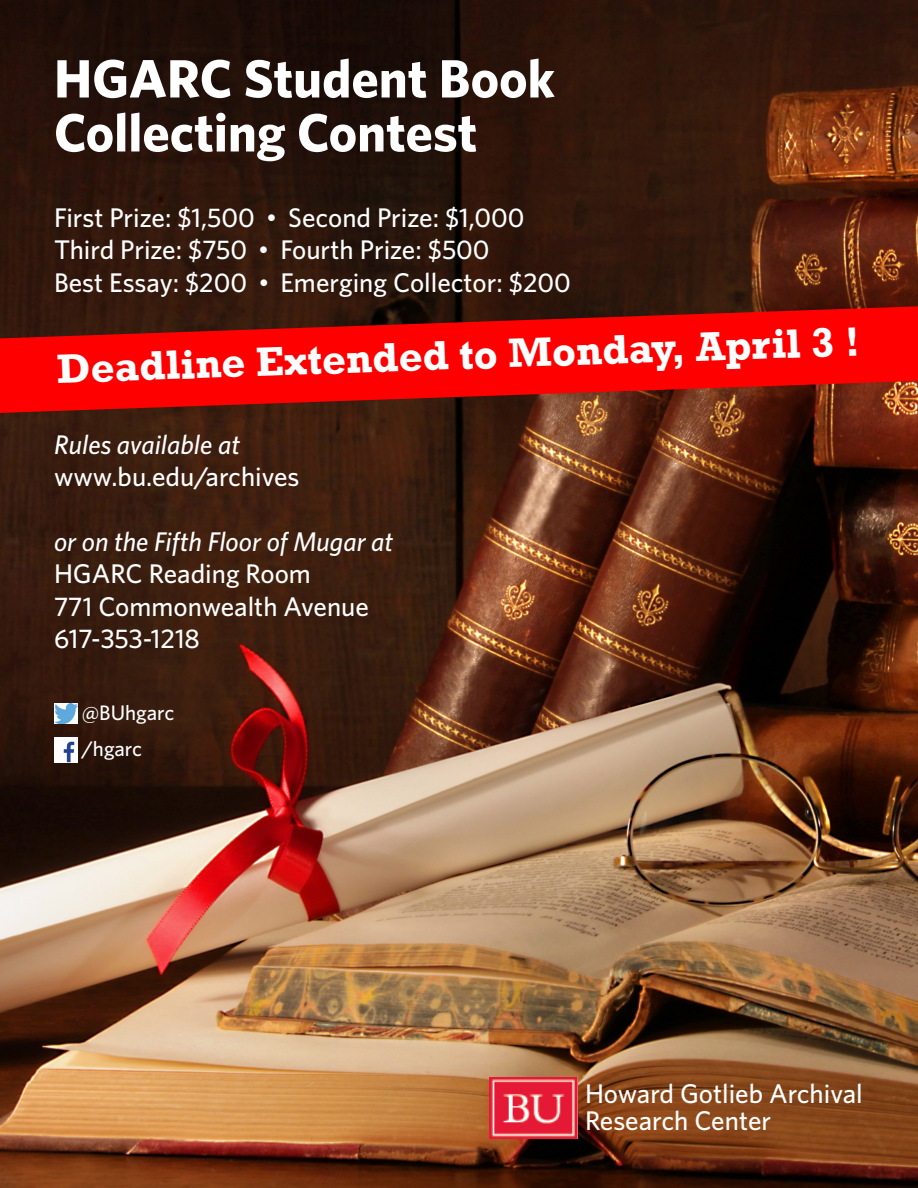
<style>
.page{position:relative;width:918px;height:1188px;background:#fff}
.page>*{position:absolute;margin:0;border:0;box-sizing:border-box;transform-origin:0 0}
.t1{font:700 54px "Whitney";color:#fff}
.t2{font:700 42px "Rockwell";color:#fff}
.t3{font:500 27px "Whitney";color:#fff}
.t4{font:italic 500 27px "Whitney";color:#fff}
.t5{font:500 21px "Whitney";color:#fff}
.s1{font-family:"Rockwell";font-weight:400}
</style>
<div class="page">
<img style="left:0;top:0;width:918px;height:1188px">
<img style="left:54px;top:704px;width:24px;height:19px">
<img style="left:489px;top:1077px;width:89px;height:62px">
<img style="left:54px;top:737px;width:24px;height:25px">
<svg style="left:0;top:306px;width:918px;height:107px;background:#c70a05"></svg>
<p class="t1" style="left:54px;top:46px;width:502px">HGARC Student Book</p>
<p class="t1" style="left:54px;top:100px;width:425px">Collecting Contest</p>
<p class="t3" style="left:54px;top:201px;width:472px">First Prize: $1,500 <span class="s1">•</span> Second Prize: $1,000</p>
<p class="t3" style="left:54px;top:234px;width:437px">Third Prize: $750 <span class="s1">•</span> Fourth Prize: $500</p>
<p class="t3" style="left:54px;top:266px;width:518px">Best Essay: $200 <span class="s1">•</span> Emerging Collector: $200</p>
<p class="t2" style="left:56px;top:344px;width:805px;rotate:-2deg">Deadline Extended to Monday, April 3 !</p>
<p class="t4" style="left:54px;top:331px;width:144px">Closing Date:</p>
<p class="t3" style="left:54px;top:363px;width:254px">Friday, March 18, 2016</p>
<p class="t4" style="left:54px;top:428px;width:188px">Rules available at</p>
<p class="t3" style="left:54px;top:460px;width:247px">www.bu.edu/archives</p>
<p class="t4" style="left:54px;top:525px;width:341px">or on the Fifth Floor of Mugar at</p>
<p class="t3" style="left:54px;top:558px;width:258px">HGARC Reading Room</p>
<p class="t3" style="left:54px;top:590px;width:317px">771 Commonwealth Avenue</p>
<p class="t3" style="left:54px;top:622px;width:147px">617-353-1218</p>
<p class="t5" style="left:82px;top:700px;width:94px">@BUhgarc</p>
<p class="t5" style="left:82px;top:736px;width:62px">/hgarc</p>
<p class="t3" style="left:585px;top:1077px;width:279px">Howard Gotlieb Archival</p>
<p class="t3" style="left:585px;top:1104px;width:188px">Research Center</p>
</div>
